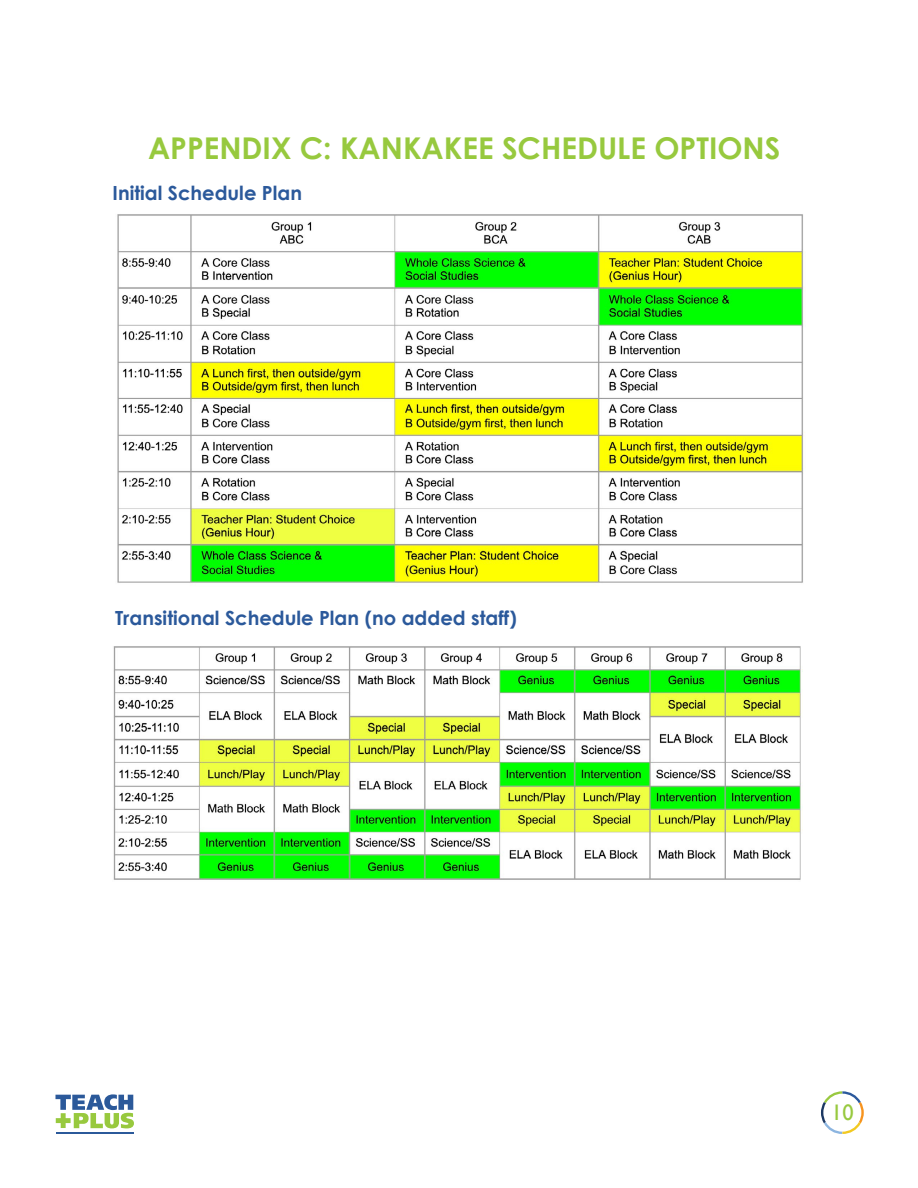
<style>
.page{position:relative;width:918px;height:1188px;background:#fff}
.page>*{position:absolute;margin:0;border:0;box-sizing:border-box;transform-origin:0 0}
.t1{font:700 30px "Century Gothic";color:#97c93e}
.t2{font:22.5px "Gill Sans";color:#98c93f}
.t3{font:700 19.5px "Century Gothic";color:#2b599b}
</style>
<div class="page">
<hr style="left:56px;top:1133px;width:78px;height:1px;background:#2b599a">
<svg style="left:55px;top:1094px;width:79px;height:34px"></svg>
<svg style="left:821px;top:1091px;width:43px;height:43px"></svg>
<img style="left:117px;top:214px;width:688px;height:369px">
<img style="left:113px;top:646px;width:690px;height:234px">
<h1 class="t1" style="left:148px;top:130px;width:634px">APPENDIX C: KANKAKEE SCHEDULE OPTIONS</h1>
<p class="t3" style="left:113px;top:180px;width:191px">Initial Schedule Plan</p>
<p class="t3" style="left:115px;top:606px;width:403px">Transitional Schedule Plan (no added staff)</p>
<p class="t2" style="left:831px;top:1099px;width:24px">10</p>
</div>
